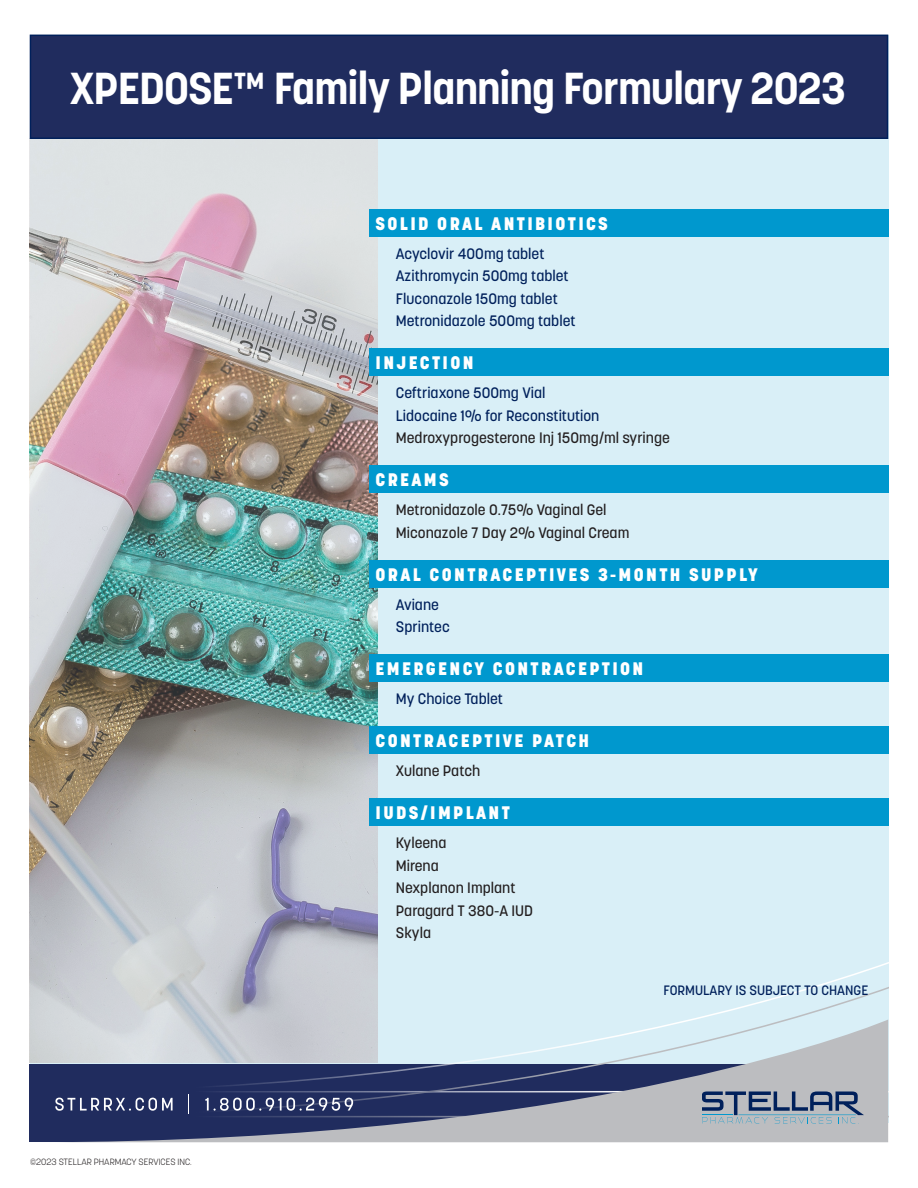
<style>
.page{position:relative;width:918px;height:1188px;background:#fff}
.page>*{position:absolute;margin:0;border:0;box-sizing:border-box;transform-origin:0 0}
.t1{font:700 44.4px "Korolev";letter-spacing:-.02em;color:#fff}
.t2{font:800 18px "Korolev";letter-spacing:.13em;color:#fff}
.t3{font:500 15px "Korolev";color:#00205b}
.t4{font:500 15px "Korolev";color:#231f20}
.t5{font:500 13.5px "Korolev";color:#00205b}
.t6{font:300 9px "Korolev";color:#231f20}
</style>
<div class="page">
<div style="left:30px;top:35px;width:858px;height:1088px;background:#d9eff7"></div>
<svg style="left:377px;top:925px;width:511px;height:95px"></svg>
<svg style="left:30px;top:1020px;width:858px;height:122px"></svg>
<svg style="left:55px;top:1098px;width:118px;height:13px;background:#5f688c"></svg>
<svg style="left:189px;top:1094px;width:1px;height:19px"></svg>
<svg style="left:205px;top:1098px;width:148px;height:13px;background:#5d668a"></svg>
<svg style="left:702px;top:1091px;width:162px;height:33px;background:#8593a6"></svg>
<img style="left:30px;top:139px;width:347px;height:924px">
<div style="left:369px;top:209px;width:520px;height:27px;background:#0098ce"></div>
<div style="left:369px;top:349px;width:520px;height:27px;background:#0098ce"></div>
<div style="left:369px;top:466px;width:520px;height:27px;background:#0098ce"></div>
<div style="left:369px;top:560px;width:520px;height:27px;background:#0098ce"></div>
<div style="left:369px;top:655px;width:520px;height:27px;background:#0098ce"></div>
<div style="left:369px;top:727px;width:520px;height:27px;background:#0098ce"></div>
<div style="left:369px;top:799px;width:520px;height:27px;background:#0098ce"></div>
<div style="left:30px;top:35px;width:858px;height:104px;background:#202c5e;border:2px solid #00205b"></div>
<p class="t1" style="left:70px;top:60px;width:777px">XPEDOSE™ Family Planning Formulary 2023</p>
<p class="t2" style="left:376px;top:212px;width:234px">SOLID ORAL ANTIBIOTICS</p>
<p class="t3" style="left:396px;top:244px;width:150px">Acyclovir 400mg tablet</p>
<p class="t3" style="left:396px;top:267px;width:174px">Azithromycin 500mg tablet</p>
<p class="t3" style="left:396px;top:289px;width:163px">Fluconazole 150mg tablet</p>
<p class="t3" style="left:396px;top:312px;width:181px">Metronidazole 500mg tablet</p>
<p class="t2" style="left:376px;top:352px;width:99px">INJECTION</p>
<p class="t3" style="left:396px;top:384px;width:151px">Ceftriaxone 500mg Vial</p>
<p class="t3" style="left:396px;top:406px;width:205px">Lidocaine 1% for Reconstitution</p>
<p class="t4" style="left:396px;top:429px;width:276px">Medroxyprogesterone Inj 150mg/ml syringe</p>
<p class="t2" style="left:376px;top:469px;width:75px">CREAMS</p>
<p class="t4" style="left:396px;top:501px;width:212px">Metronidazole 0.75% Vaginal Gel</p>
<p class="t4" style="left:396px;top:523px;width:235px">Miconazole 7 Day 2% Vaginal Cream</p>
<p class="t2" style="left:376px;top:563px;width:384px">ORAL CONTRACEPTIVES 3-MONTH SUPPLY</p>
<p class="t3" style="left:396px;top:595px;width:45px">Aviane</p>
<p class="t3" style="left:396px;top:618px;width:55px">Sprintec</p>
<p class="t2" style="left:376px;top:658px;width:269px">EMERGENCY CONTRACEPTION</p>
<p class="t3" style="left:396px;top:690px;width:109px">My Choice Tablet</p>
<p class="t2" style="left:376px;top:730px;width:215px">CONTRACEPTIVE PATCH</p>
<p class="t4" style="left:396px;top:762px;width:86px">Xulane Patch</p>
<p class="t2" style="left:376px;top:802px;width:136px">IUDS/IMPLANT</p>
<p class="t4" style="left:396px;top:834px;width:52px">Kyleena</p>
<p class="t4" style="left:396px;top:856px;width:45px">Mirena</p>
<p class="t4" style="left:396px;top:879px;width:121px">Nexplanon Implant</p>
<p class="t4" style="left:396px;top:901px;width:139px">Paragard T 380-A IUD</p>
<p class="t4" style="left:396px;top:924px;width:37px">Skyla</p>
<p class="t6" style="left:30px;top:1156px;width:163px">©2023 STELLAR PHARMACY SERVICES INC.</p>
<p class="t5" style="left:664px;top:982px;width:206px">FORMULARY IS SUBJECT TO CHANGE</p>
</div>
